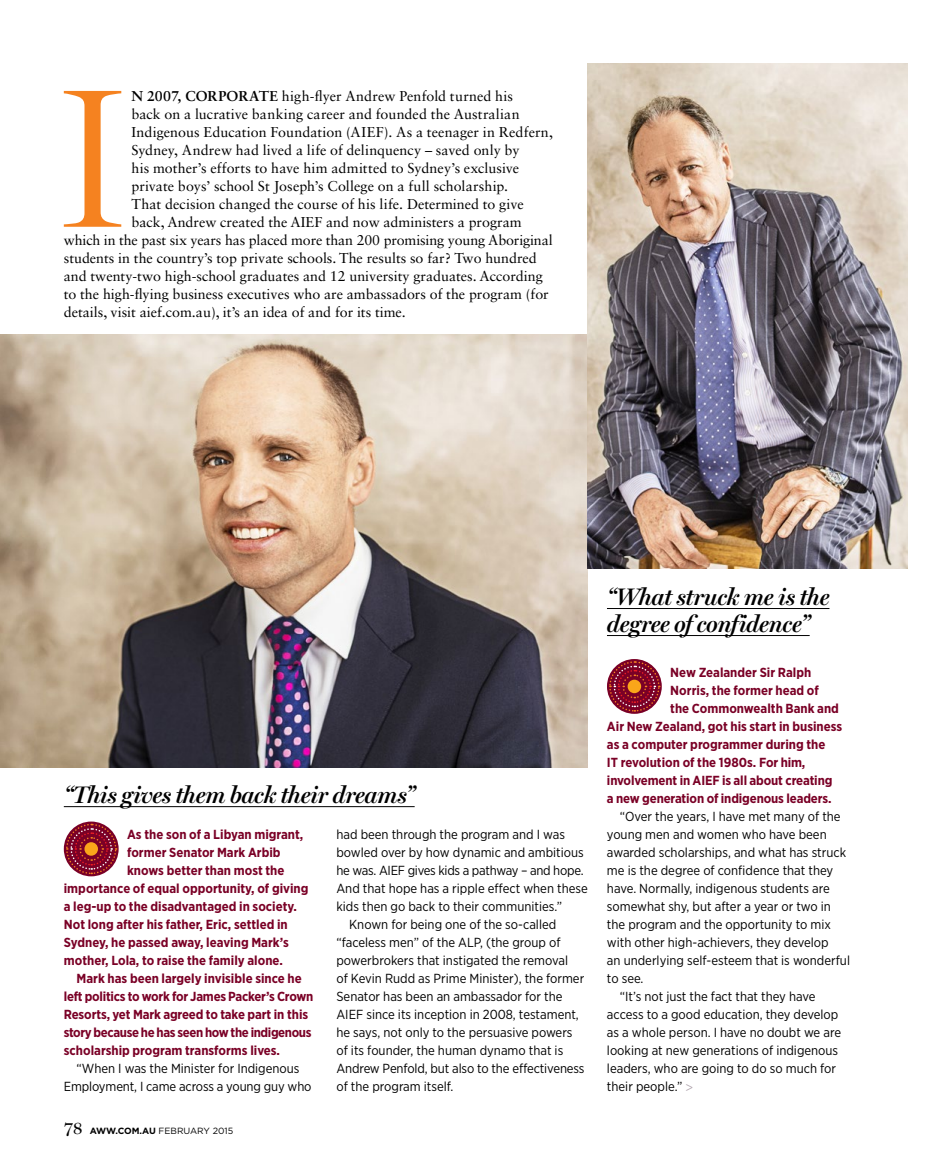
<style>
.page{position:relative;width:936px;height:1170px;background:#fff}
.page>*{position:absolute;margin:0;border:0;box-sizing:border-box;transform-origin:0 0}
.t1{font:300 198.75px "Miller Display";color:#f58220}
.t2{font:italic 600 24px/27px "Miller Display";letter-spacing:-.015em;color:#000}
.t3{font:14.25px "Sabon LT Std";color:#000}
.t4{font:13.2px/18px "Gotham Narrow";color:#000;text-align:center}
.t5{font:700 13.2px "Gotham Narrow";color:#7a0026}
.t6{font:700 13.2px "Gotham Narrow";letter-spacing:-.02em;color:#7a0026}
.t7{font:700 13.2px "Gotham Narrow";letter-spacing:-.03em;color:#7a0026}
.t8{font:13.2px "Gotham Narrow";letter-spacing:-.02em;color:#000}
.t9{font:9px "Gotham";color:#000}
.s1{font-weight:700}
.s2{font-family:"Miller Display";font-size:18px}
.s3{font-family:"Myriad Pro";color:#b0a4ad}
</style>
<div class="page">
<img style="left:0;top:335px;width:587px;height:432px">
<img style="left:587px;top:64px;width:320px;height:505px">
<svg style="left:608px;top:660px;width:52px;height:52px"></svg>
<div style="left:627px;top:679px;width:14px;height:14px;background:#faa61a;border-radius:50%"></div>
<svg style="left:64px;top:821px;width:55px;height:55px"></svg>
<svg style="left:65px;top:822px;width:52px;height:52px;background:#9d394f"></svg>
<div style="left:84px;top:842px;width:14px;height:13px;background:#faa61a;border-radius:50%"></div>
<hr style="left:64px;top:806px;width:350px;height:1px;background:#000">
<hr style="left:607px;top:608px;width:222px;height:1px;background:#000">
<hr style="left:607px;top:635px;width:202px;height:1px;background:#000">
<h1 class="t1" style="left:54px;top:44px;width:79px">I</h1>
<p class="t3" style="left:131px;top:87px;width:383px"><span class="s1">N 2007, CORPORATE</span> high-flyer Andrew Penfold turned his</p>
<p class="t3" style="left:131px;top:105px;width:390px">back on a lucrative banking career and founded the Australian</p>
<p class="t3" style="left:131px;top:123px;width:423px">Indigenous Education Foundation (AIEF). As a teenager in Redfern,</p>
<p class="t3" style="left:131px;top:141px;width:389px">Sydney, Andrew had lived a life of delinquency – saved only by</p>
<p class="t3" style="left:131px;top:159px;width:389px">his mother’s efforts to have him admitted to Sydney’s exclusive</p>
<p class="t3" style="left:131px;top:177px;width:378px">private boys’ school St Joseph’s College on a full scholarship.</p>
<p class="t3" style="left:131px;top:195px;width:394px">That decision changed the course of his life. Determined to give</p>
<p class="t3" style="left:131px;top:213px;width:392px">back, Andrew created the AIEF and now administers a program</p>
<p class="t3" style="left:64px;top:231px;width:490px">which in the past six years has placed more than 200 promising young Aboriginal</p>
<p class="t3" style="left:64px;top:249px;width:474px">students in the country’s top private schools. The results so far? Two hundred</p>
<p class="t3" style="left:64px;top:267px;width:480px">and twenty-two high-school graduates and 12 university graduates. According</p>
<p class="t3" style="left:64px;top:285px;width:486px">to the high-flying business executives who are ambassadors of the program (for</p>
<p class="t3" style="left:64px;top:303px;width:343px">details, visit aief.com.au), it’s an idea of and for its time.</p>
<h2 class="t2" style="left:64px;top:782px;width:352px">“This gives them back their dreams”</h2>
<p class="t5" style="left:127px;top:826px;width:178px">As the son of a Libyan migrant,</p>
<p class="t5" style="left:127px;top:844px;width:155px">former Senator Mark Arbib</p>
<p class="t5" style="left:127px;top:861px;width:159px">knows better than most the</p>
<p class="t5" style="left:64px;top:879px;width:246px">importance of equal opportunity, of giving</p>
<p class="t5" style="left:64px;top:897px;width:235px">a leg-up to the disadvantaged in society.</p>
<p class="t5" style="left:64px;top:915px;width:225px">Not long after his father, Eric, settled in</p>
<p class="t5" style="left:64px;top:933px;width:226px">Sydney, he passed away, leaving Mark’s</p>
<p class="t5" style="left:64px;top:951px;width:220px">mother, Lola, to raise the family alone.</p>
<p class="t5" style="left:77px;top:969px;width:227px">Mark has been largely invisible since he</p>
<p class="t6" style="left:64px;top:987px;width:251px">left politics to work for James Packer’s Crown</p>
<p class="t5" style="left:64px;top:1005px;width:246px">Resorts, yet Mark agreed to take part in this</p>
<p class="t7" style="left:64px;top:1023px;width:249px">story because he has seen how the indigenous</p>
<p class="t5" style="left:64px;top:1041px;width:218px">scholarship program transforms lives.</p>
<p class="t4" style="left:64px;top:1059px;width:249px">“When I was the Minister for Indigenous<br>Employment, I came across a young guy who</p>
<p class="t9" style="left:64px;top:1124px;width:171px"><span class="s2">78</span> <span class="s1">AWW.COM.AU</span> FEBRUARY 2015</p>
<p class="t4" style="left:336px;top:825px;width:230px">had been through the program and I was</p>
<p class="t4" style="left:336px;top:843px;width:249px">bowled over by how dynamic and ambitious</p>
<p class="t8" style="left:336px;top:862px;width:248px">he was. AIEF gives kids a pathway – and hope.</p>
<p class="t4" style="left:336px;top:879px;width:253px">And that hope has a ripple effect when these</p>
<p class="t4" style="left:336px;top:897px;width:227px">kids then go back to their communities.”</p>
<p class="t4" style="left:349px;top:915px;width:208px">Known for being one of the so-called</p>
<p class="t4" style="left:336px;top:933px;width:226px">“faceless men” of the ALP, (the group of</p>
<p class="t4" style="left:336px;top:951px;width:233px">powerbrokers that instigated the removal</p>
<p class="t4" style="left:336px;top:969px;width:249px">of Kevin Rudd as Prime Minister), the former</p>
<p class="t4" style="left:336px;top:987px;width:228px">Senator has been an ambassador for the</p>
<p class="t4" style="left:336px;top:1005px;width:244px">AIEF since its inception in 2008, testament,</p>
<p class="t4" style="left:336px;top:1023px;width:237px">he says, not only to the persuasive powers</p>
<p class="t4" style="left:336px;top:1041px;width:228px">of its founder, the human dynamo that is</p>
<p class="t4" style="left:336px;top:1059px;width:249px">Andrew Penfold, but also to the effectiveness</p>
<p class="t4" style="left:336px;top:1077px;width:118px">of the program itself.</p>
<h2 class="t2" style="left:607px;top:584px;width:224px">“What struck me is the degree of confidence”</h2>
<p class="t5" style="left:670px;top:664px;width:142px">New Zealander Sir Ralph</p>
<p class="t5" style="left:670px;top:682px;width:150px">Norris, the former head of</p>
<p class="t5" style="left:670px;top:699px;width:170px">the Commonwealth Bank and</p>
<p class="t5" style="left:607px;top:717px;width:237px">Air New Zealand, got his start in business</p>
<p class="t5" style="left:607px;top:735px;width:220px">as a computer programmer during the</p>
<p class="t5" style="left:607px;top:753px;width:200px">IT revolution of the 1980s. For him,</p>
<p class="t5" style="left:607px;top:771px;width:227px">involvement in AIEF is all about creating</p>
<p class="t5" style="left:607px;top:789px;width:226px">a new generation of indigenous leaders.</p>
<p class="t4" style="left:619px;top:807px;width:222px">“Over the years, I have met many of the</p>
<p class="t4" style="left:607px;top:825px;width:221px">young men and women who have been</p>
<p class="t4" style="left:607px;top:843px;width:241px">awarded scholarships, and what has struck</p>
<p class="t4" style="left:607px;top:861px;width:228px">me is the degree of confidence that they</p>
<p class="t4" style="left:607px;top:879px;width:224px">have. Normally, indigenous students are</p>
<p class="t4" style="left:607px;top:897px;width:225px">somewhat shy, but after a year or two in</p>
<p class="t4" style="left:607px;top:915px;width:225px">the program and the opportunity to mix</p>
<p class="t4" style="left:607px;top:933px;width:223px">with other high-achievers, they develop</p>
<p class="t4" style="left:607px;top:951px;width:244px">an underlying self-esteem that is wonderful</p>
<p class="t4" style="left:607px;top:969px;width:38px">to see.</p>
<p class="t4" style="left:619px;top:987px;width:197px">“It’s not just the fact that they have</p>
<p class="t4" style="left:607px;top:1005px;width:233px">access to a good education, they develop</p>
<p class="t4" style="left:607px;top:1023px;width:235px">as a whole person. I have no doubt we are</p>
<p class="t4" style="left:607px;top:1041px;width:233px">looking at new generations of indigenous</p>
<p class="t4" style="left:607px;top:1059px;width:230px">leaders, who are going to do so much for</p>
<p class="t4" style="left:607px;top:1077px;width:88px">their people.” <span class="s3">&gt;</span></p>
</div>
